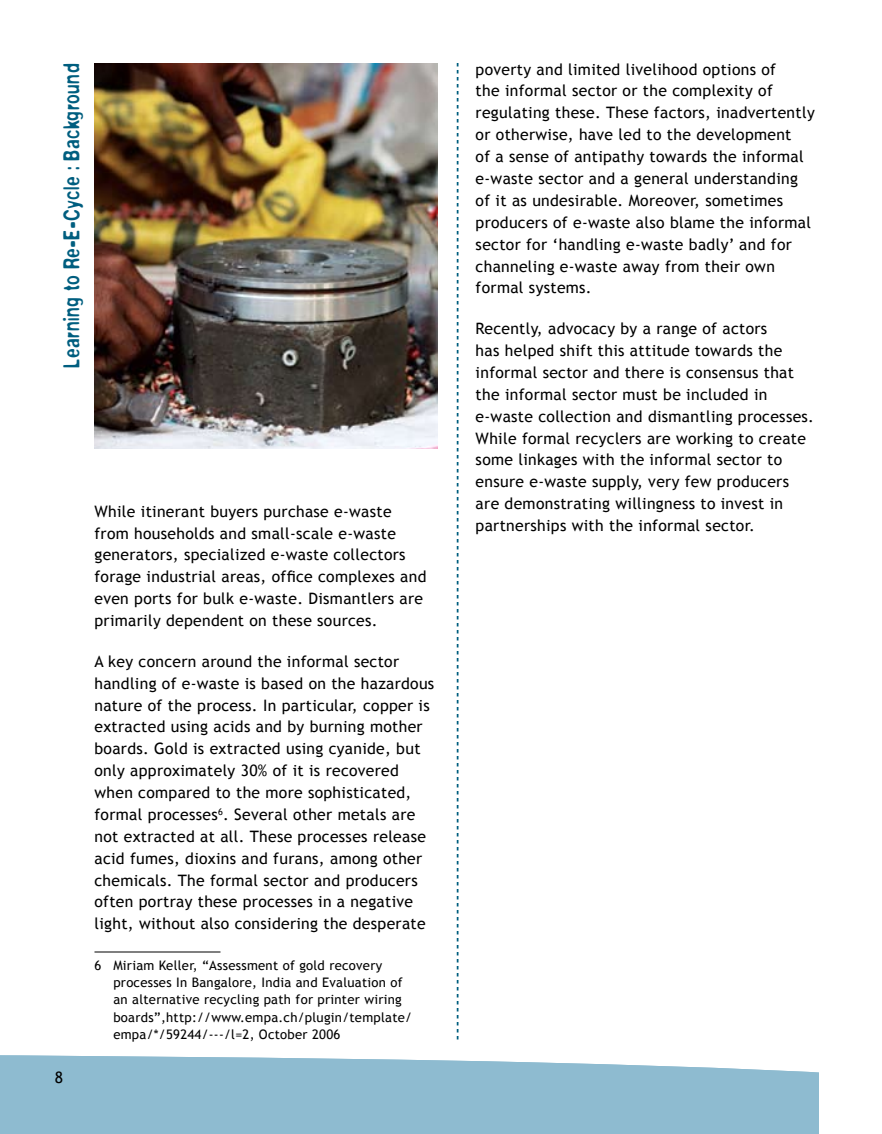
<style>
.page{position:relative;width:882px;height:1134px;background:#fff}
.page>*{position:absolute;margin:0;border:0;box-sizing:border-box;transform-origin:0 0}
.t1{font:100 21px "Washout";color:#005e7f}
.t2{font:15.75px/21.9px "Trebuchet MS";letter-spacing:.02em;color:#000}
.t3{font:13.12px/17.5px "Trebuchet MS";letter-spacing:.02em;color:#000}
</style>
<div class="page">
<svg style="left:0;top:1055px;width:819px;height:79px;background:#96c0d3"></svg>
<hr style="left:94px;top:952px;width:126px;height:1px;background:#000">
<svg style="left:457px;top:63px;width:1px;height:977px"></svg>
<img style="left:94px;top:63px;width:344px;height:386px">
<h1 class="t1" style="left:63px;top:368px;width:307px;rotate:-90deg">Learning to Re-E-Cycle : Background</h1>
<p class="t2" style="left:55px;top:1066px;width:10px">8</p>
<p class="t2" style="left:94px;top:500px;width:334px">While itinerant buyers purchase e-waste from households and small-scale e-waste generators, specialized e-waste collectors forage industrial areas, office complexes and even ports for bulk e-waste. Dismantlers are primarily dependent on these sources.</p>
<p class="t2" style="left:94px;top:651px;width:341px">A key concern around the informal sector handling of e-waste is based on the hazardous nature of the process. In particular, copper is extracted using acids and by burning mother boards. Gold is extracted using cyanide, but only approximately 30% of it is recovered when compared to the more sophisticated, formal processes<sup>6</sup>. Several other metals are not extracted at all. These processes release acid fumes, dioxins and furans, among other chemicals. The formal sector and producers often portray these processes in a negative light, without also considering the desperate</p>
<p class="t3" style="left:113px;top:956px;width:300px;text-indent:-19px">6 Miriam Keller, “Assessment of gold recovery processes In Bangalore, India and Evaluation of an alternative recycling path for printer wiring boards”,http://www.empa.ch/plugin/template/ empa/*/59244/---/l=2, October 2006</p>
<p class="t2" style="left:476px;top:58px;width:341px">poverty and limited livelihood options of<br>the informal sector or the complexity of regulating these. These factors, inadvertently or otherwise, have led to the development<br>of a sense of antipathy towards the informal e-waste sector and a general understanding of it as undesirable. Moreover, sometimes producers of e-waste also blame the informal sector for ‘handling e-waste badly’ and for channeling e-waste away from their own formal systems.</p>
<p class="t2" style="left:476px;top:318px;width:340px">Recently, advocacy by a range of actors<br>has helped shift this attitude towards the informal sector and there is consensus that the informal sector must be included in e-waste collection and dismantling processes.<br>While formal recyclers are working to create some linkages with the informal sector to ensure e-waste supply, very few producers are demonstrating willingness to invest in partnerships with the informal sector.</p>
</div>
